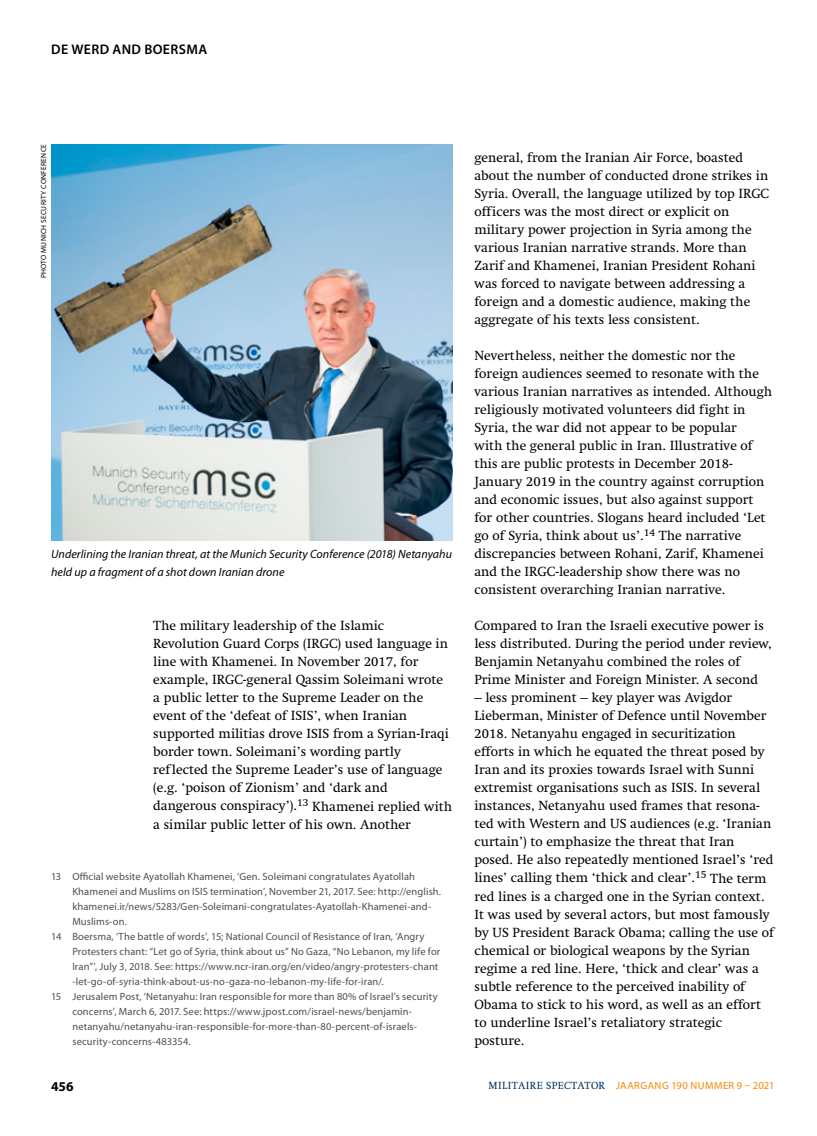
<style>
.page{position:relative;width:817px;height:1136px;background:#fff}
.page>*{position:absolute;margin:0;border:0;box-sizing:border-box;transform-origin:0 0}
.t1{font:600 13.95px "Myriad Pro";letter-spacing:.03em;color:#000}
.t2{font:13.5px/18px "Swift LT Std";color:#000}
.t3{font:700 13.5px "Myriad Pro";color:#000}
.t4{font:italic 12px/18px "Myriad Pro";letter-spacing:.005em;color:#000}
.t5{font:10.5px "Myriad Pro";letter-spacing:.01em;color:#4d4f4e}
.t6{font:10.5px "Myriad Pro";letter-spacing:.045em;color:#f58900}
.t7{font:7.5px "Myriad Pro";letter-spacing:.035em;color:#000}
.s1{font-family:"Swift LT Std";color:#00325c}
</style>
<div class="page">
<img style="left:51px;top:144px;width:401px;height:396px">
<p class="t1" style="left:51px;top:40px;width:157px">DE WERD AND BOERSMA</p>
<p class="t7" style="left:39px;top:278px;width:136px;rotate:-90deg">PHOTO MUNICH SECURITY CONFERENCE</p>
<p class="t4" style="left:51px;top:545px;width:402px">Underlining the Iranian threat, at the Munich Security Conference (2018) Netanyahu held up a fragment of a shot down Iranian drone</p>
<p class="t2" style="left:153px;top:617px;width:300px">The military leadership of the Islamic Revolution Guard Corps (IRGC) used language in line with Khamenei. In November 2017, for example, IRGC-general Qassim Soleimani wrote a public letter to the Supreme Leader on the event of the ‘defeat of ISIS’, when Iranian supported militias drove ISIS from a Syrian-Iraqi border town. Soleimani’s wording partly reflected the Supreme Leader’s use of language (e.g. ‘poison of Zionism’ and ‘dark and dangerous conspiracy’).<sup>13</sup> Khamenei replied with a similar public letter of his own. Another</p>
<p class="t5" style="left:51px;top:869px;width:365px">13 Official website Ayatollah Khamenei, ‘Gen. Soleimani congratulates Ayatollah</p>
<p class="t5" style="left:72px;top:884px;width:370px">Khamenei and Muslims on ISIS termination’, November 21, 2017. See: http://english.</p>
<p class="t5" style="left:72px;top:899px;width:360px">khamenei.ir/news/5283/Gen-Soleimani-congratulates-Ayatollah-Khamenei-and-</p>
<p class="t5" style="left:72px;top:914px;width:56px">Muslims-on.</p>
<p class="t5" style="left:51px;top:929px;width:375px">14 Boersma, ‘The battle of words’, 15; National Council of Resistance of Iran, ‘Angry</p>
<p class="t5" style="left:72px;top:944px;width:369px">Protesters chant: “Let go of Syria, think about us” No Gaza, “No Lebanon, my life for</p>
<p class="t5" style="left:72px;top:959px;width:367px">Iran”’, July 3, 2018. See: https://www.ncr-iran.org/en/video/angry-protesters-chant</p>
<p class="t5" style="left:72px;top:974px;width:313px">-let-go-of-syria-think-about-us-no-gaza-no-lebanon-my-life-for-iran/.</p>
<p class="t5" style="left:51px;top:989px;width:388px">15 Jerusalem Post, ‘Netanyahu: Iran responsible for more than 80% of Israel’s security</p>
<p class="t5" style="left:72px;top:1004px;width:341px">concerns’, March 6, 2017. See: https://www.jpost.com/israel-news/benjamin-</p>
<p class="t5" style="left:72px;top:1019px;width:346px">netanyahu/netanyahu-iran-responsible-for-more-than-80-percent-of-israels-</p>
<p class="t5" style="left:72px;top:1034px;width:120px">security-concerns-483354.</p>
<p class="t2" style="left:474px;top:149px;width:296px">general, from the Iranian Air Force, boasted about the number of conducted drone strikes in Syria. Overall, the language utilized by top IRGC officers was the most direct or explicit on military power projection in Syria among the various Iranian narrative strands. More than Zarif and Khamenei, Iranian President Rohani was forced to navigate between addressing a foreign and a domestic audience, making the aggregate of his texts less consistent.</p>
<p class="t2" style="left:474px;top:347px;width:299px">Nevertheless, neither the domestic nor the foreign audiences seemed to resonate with the various Iranian narratives as intended. Although religiously motivated volunteers did fight in Syria, the war did not appear to be popular<br>with the general public in Iran. Illustrative of this are public protests in December 2018- January 2019 in the country against corruption and economic issues, but also against support for other countries. Slogans heard included ‘Let go of Syria, think about us’.<sup>14</sup> The narrative discrepancies between Rohani, Zarif, Khamenei and the IRGC-leadership show there was no consistent overarching Iranian narrative.</p>
<p class="t2" style="left:474px;top:617px;width:299px">Compared to Iran the Israeli executive power is less distributed. During the period under review, Benjamin Netanyahu combined the roles of Prime Minister and Foreign Minister. A second</p>
<p class="t2" style="left:474px;top:689px;width:301px">– less prominent – key player was Avigdor Lieberman, Minister of Defence until November 2018. Netanyahu engaged in securitization efforts in which he equated the threat posed by Iran and its proxies towards Israel with Sunni extremist organisations such as ISIS. In several instances, Netanyahu used frames that resona&shy;ted with Western and US audiences (e.g. ‘Iranian curtain’) to emphasize the threat that Iran posed. He also repeatedly mentioned Israel’s ‘red lines’ calling them ‘thick and clear’.<sup>15</sup> The term red lines is a charged one in the Syrian context.<br>It was used by several actors, but most famously by US President Barack Obama; calling the use of chemical or biological weapons by the Syrian regime a red line. Here, ‘thick and clear’ was a subtle reference to the perceived inability of Obama to stick to his word, as well as an effort to underline Israel’s retaliatory strategic posture.</p>
<p class="t3" style="left:51px;top:1077px;width:24px">456</p>
<p class="t6" style="left:488px;top:1078px;width:287px"><span class="s1">MILITAIRE SPECTATOR</span> JAARGANG 190 NUMMER 9 – 2021</p>
</div>
